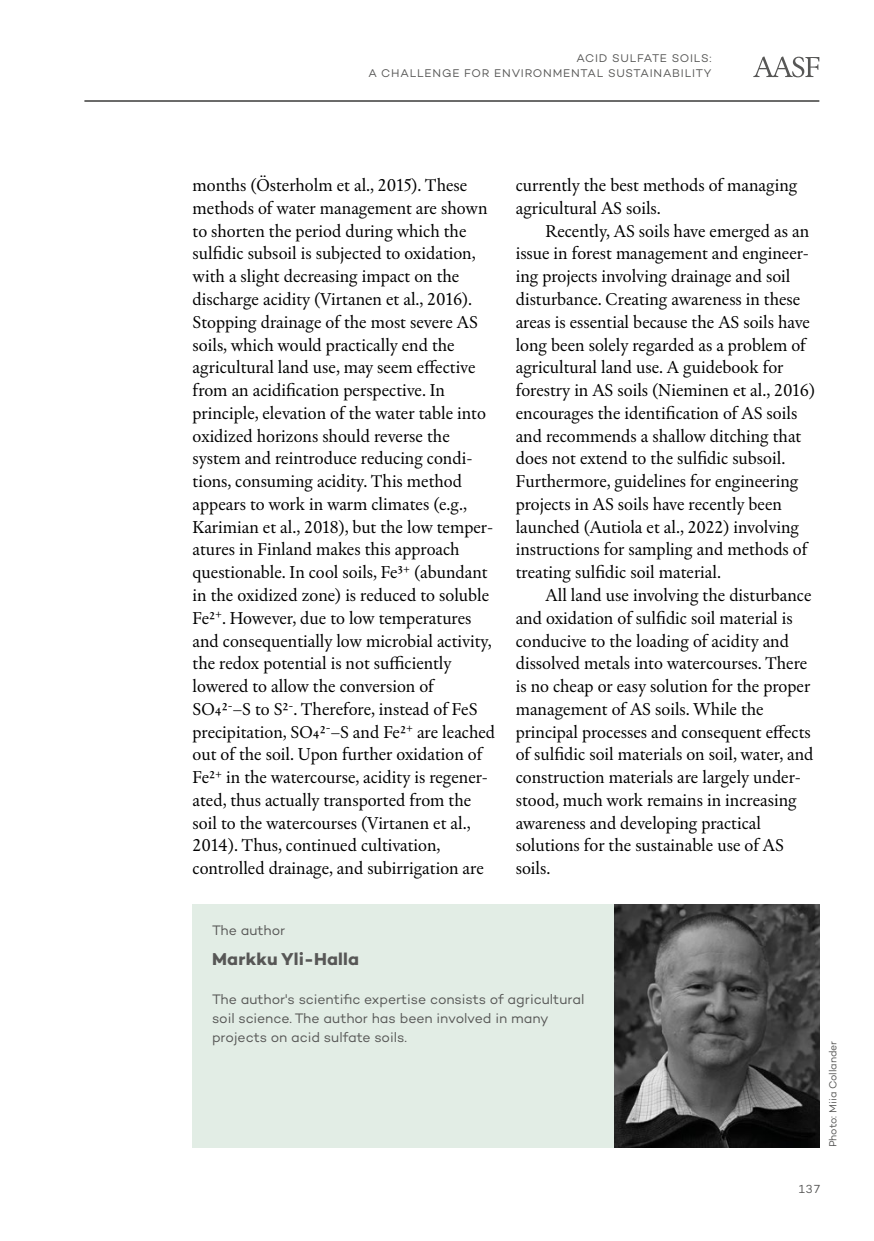
<style>
.page{position:relative;width:874px;height:1241px;background:#fff}
.page>*{position:absolute;margin:0;border:0;box-sizing:border-box;transform-origin:0 0}
.t1{font:17.5px/22.8px "Chassi S";color:#000}
.t2{font:700 17.5px "Campton";letter-spacing:.01em;color:#575756}
.t3{font:14px/19.2px "Campton";letter-spacing:-.005em;color:#575756}
.t4{font:11.9px "Campton";color:#575756}
.t5{font:11.38px/15.8px "Campton";letter-spacing:.07em;color:#575756;text-align:right}
.t6{font:10.5px "Campton";letter-spacing:-.005em;color:#575756}
</style>
<div class="page">
<hr style="left:84px;top:100px;width:735px;height:2px;background:#575756">
<svg style="left:753px;top:56px;width:66px;height:21px"></svg>
<img style="left:613px;top:904px;width:205px;height:243px">
<div style="left:192px;top:904px;width:421px;height:243px;background:#e2ede5"></div>
<p class="t5" style="left:368px;top:50px;width:344px">ACID SULFATE SOILS:<br>A CHALLENGE FOR ENVIRONMENTAL SUSTAINABILITY</p>
<p class="t1" style="left:192px;top:174px;width:304px">months (Österholm et al., 2015). These methods of water management are shown to shorten the period during which the sulfidic subsoil is subjected to oxidation, with a slight decreasing impact on the discharge acidity (Virtanen et al., 2016).<br>Stopping drainage of the most severe AS soils, which would practically end the agricultural land use, may seem effective from an acidification perspective. In principle, elevation of the water table into oxidized horizons should reverse the system and reintroduce reducing condi&shy;tions, consuming acidity. This method appears to work in warm climates (e.g., Karimian et al., 2018), but the low temper&shy;atures in Finland makes this approach questionable. In cool soils, Fe3<sup>+</sup> (abundant in the oxidized zone) is reduced to soluble Fe2<sup>+</sup>. However, due to low temperatures and consequentially low microbial activity, the redox potential is not sufficiently lowered to allow the conversion of SO42<sup>-</sup>–S to S2<sup>-</sup>. Therefore, instead of FeS precipitation, SO42<sup>-</sup>–S and Fe2<sup>+</sup> are leached out of the soil. Upon further oxidation of Fe2<sup>+</sup> in the watercourse, acidity is regener&shy;ated, thus actually transported from the soil to the watercourses (Virtanen et al., 2014). Thus, continued cultivation, controlled drainage, and subirrigation are</p>
<p class="t1" style="left:515px;top:174px;width:283px">currently the best methods of managing agricultural AS soils.</p>
<p class="t1" style="left:515px;top:219px;width:300px;text-indent:30px">Recently, AS soils have emerged as an issue in forest management and engineer&shy;ing projects involving drainage and soil disturbance. Creating awareness in these areas is essential because the AS soils have long been solely regarded as a problem of agricultural land use. A guidebook for forestry in AS soils (Nieminen et al., 2016) encourages the identification of AS soils and recommends a shallow ditching that does not extend to the sulfidic subsoil.<br>Furthermore, guidelines for engineering projects in AS soils have recently been launched (Autiola et al., 2022) involving instructions for sampling and methods of treating sulfidic soil material.</p>
<p class="t1" style="left:515px;top:583px;width:299px;text-indent:30px">All land use involving the disturbance and oxidation of sulfidic soil material is conducive to the loading of acidity and dissolved metals into watercourses. There is no cheap or easy solution for the proper management of AS soils. While the principal processes and consequent effects of sulfidic soil materials on soil, water, and construction materials are largely under&shy;stood, much work remains in increasing awareness and developing practical solutions for the sustainable use of AS soils.</p>
<p class="t3" style="left:212px;top:920px;width:75px">The author</p>
<p class="t2" style="left:212px;top:947px;width:148px">Markku Yli-Halla</p>
<p class="t3" style="left:212px;top:988px;width:373px">The author's scientific expertise consists of agricultural soil science. The author has been involved in many projects on acid sulfate soils.</p>
<p class="t6" style="left:825px;top:1147px;width:108px;rotate:-90deg">Photo: Miia Collander</p>
<p class="t4" style="left:798px;top:1181px;width:23px">137</p>
</div>
